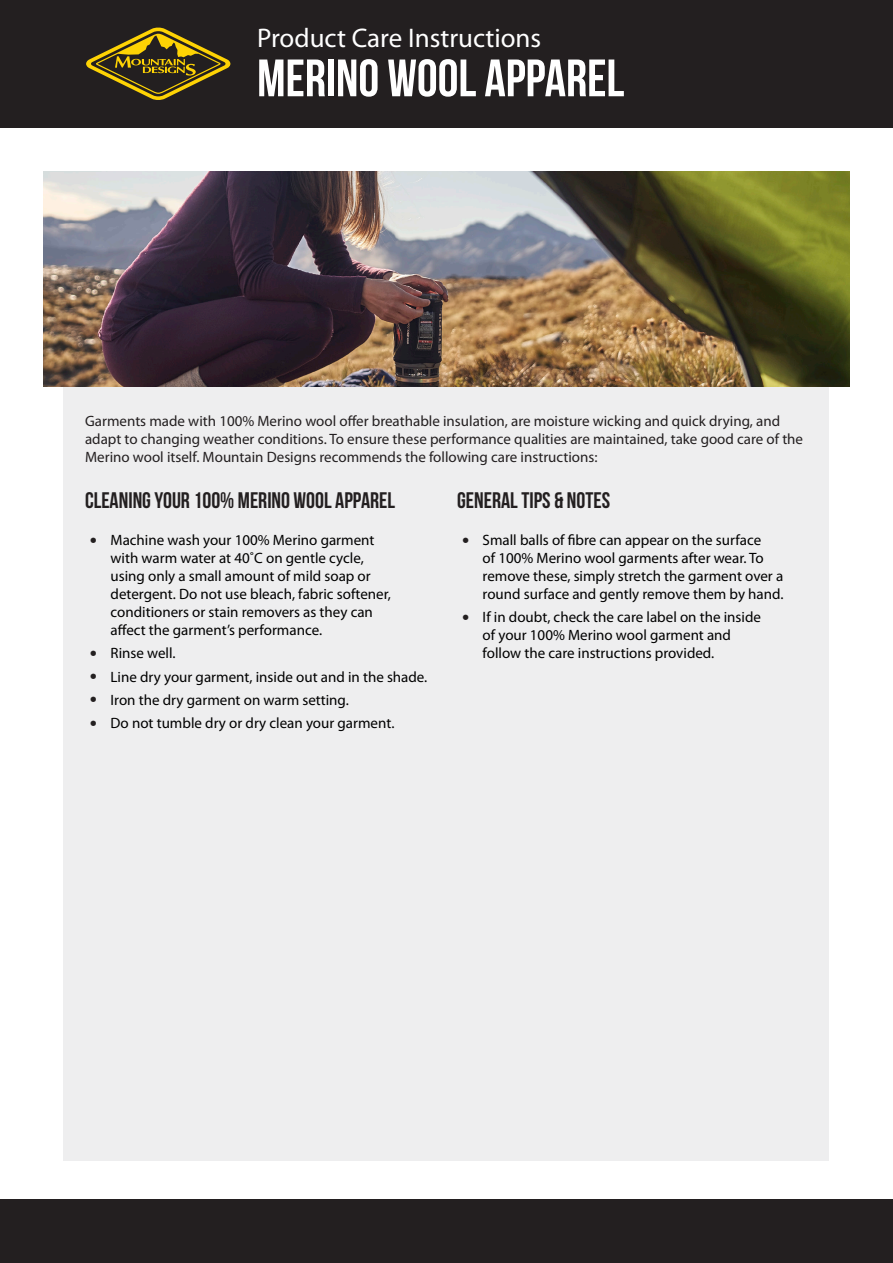
<style>
.page{position:relative;width:893px;height:1263px;background:#fff}
.page>*{position:absolute;margin:0;border:0;box-sizing:border-box;transform-origin:0 0}
.t1{font:52.5px "Bebas Neue";color:#fff}
.t2{font:27px "Myriad Pro";color:#fff}
.t3{font:22.5px "Bebas Neue";color:#231f20}
.t4{font:15px/18px "Myriad Pro";color:#000}
.t5{font:15px/18px "Myriad Pro";color:#231f20}
.s1{font-size:25.5px;color:#231f20}
</style>
<div class="page">
<div style="left:64px;top:222px;width:765px;height:938px;background:#eeeeef"></div>
<div style="left:0;top:0;width:893px;height:128px;background:#231f20"></div>
<div style="left:0;top:1199px;width:893px;height:64px;background:#231f20"></div>
<svg style="left:86px;top:27px;width:144px;height:73px"></svg>
<img style="left:44px;top:171px;width:805px;height:215px">
<p class="t2" style="left:257px;top:22px;width:286px">Product Care Instructions</p>
<p class="t1" style="left:257px;top:49px;width:369px">MERINO WOOL APPAREL</p>
<p class="t5" style="left:85px;top:411px;width:720px">Garments made with 100% Merino wool offer breathable insulation, are moisture wicking and quick drying, and adapt to changing weather conditions. To ensure these performance qualities are maintained, take good care of the<br>Merino wool itself. Mountain Designs recommends the following care instructions:</p>
<p class="t3" style="left:85px;top:487px;width:312px">CLEANING YOUR 100% MERINO WOOL APPAREL</p>
<p class="t4" style="left:111px;top:531px;width:282px;text-indent:-21px"><span class="s1">•</span> Machine wash your 100% Merino garment with warm water at 40˚C on gentle cycle, using only a small amount of mild soap or detergent. Do not use bleach, fabric softener, conditioners or stain removers as they can affect the garment’s performance.</p>
<p class="t4" style="left:90px;top:644px;width:87px"><span class="s1">•</span> Rinse well.</p>
<p class="t4" style="left:90px;top:667px;width:339px"><span class="s1">•</span> Line dry your garment, inside out and in the shade.</p>
<p class="t4" style="left:90px;top:691px;width:260px"><span class="s1">•</span> Iron the dry garment on warm setting.</p>
<p class="t4" style="left:90px;top:714px;width:306px"><span class="s1">•</span> Do not tumble dry or dry clean your garment.</p>
<p class="t3" style="left:457px;top:487px;width:154px">GENERAL TIPS &amp; NOTES</p>
<p class="t4" style="left:483px;top:531px;width:302px;text-indent:-21px"><span class="s1">•</span> Small balls of fibre can appear on the surface<br>of 100% Merino wool garments after wear. To remove these, simply stretch the garment over a round surface and gently remove them by hand.</p>
<p class="t4" style="left:483px;top:608px;width:280px;text-indent:-21px"><span class="s1">•</span> If in doubt, check the care label on the inside of your 100% Merino wool garment and follow the care instructions provided.</p>
</div>
